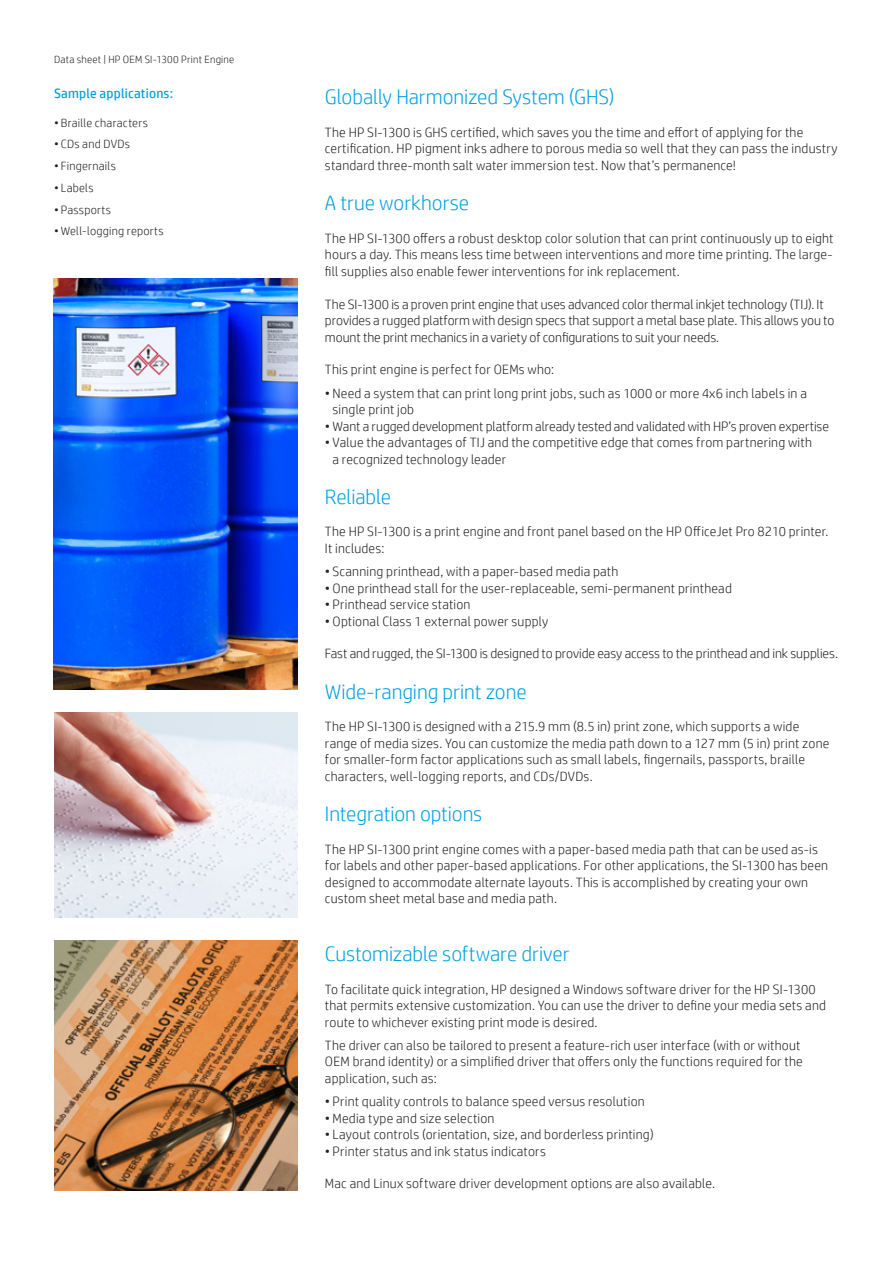
<style>
.page{position:relative;width:893px;height:1263px;background:#fff}
.page>*{position:absolute;margin:0;border:0;box-sizing:border-box;transform-origin:0 0}
.t1{font:300 21px "HP Simplified";letter-spacing:-.005em;color:#00a1de}
.t2{font:300 13.5px/16.5px "HP Simplified";letter-spacing:.015em;color:#231f20}
.t3{font:300 13.5px/16.5px "HP Simplified";letter-spacing:-.005em;color:#231f20}
.t4{font:13.5px "HP Simplified";letter-spacing:.015em;color:#00a1de}
.t5{font:300 12px "HP Simplified";letter-spacing:.02em;color:#231f20}
.t6{font:300 10.5px "HP Simplified";letter-spacing:.025em;color:#231f20}
</style>
<div class="page">
<img style="left:54px;top:712px;width:244px;height:206px">
<img style="left:54px;top:940px;width:244px;height:250px">
<img style="left:54px;top:278px;width:244px;height:412px">
<p class="t6" style="left:54px;top:52px;width:182px">Data sheet | HP OEM SI-1300 Print Engine</p>
<p class="t4" style="left:54px;top:85px;width:121px">Sample applications:</p>
<p class="t5" style="left:54px;top:115px;width:95px">• Braille characters</p>
<p class="t5" style="left:54px;top:136px;width:78px">• CDs and DVDs</p>
<p class="t5" style="left:54px;top:158px;width:63px">• Fingernails</p>
<p class="t5" style="left:54px;top:180px;width:41px">• Labels</p>
<p class="t5" style="left:54px;top:202px;width:59px">• Passports</p>
<p class="t5" style="left:54px;top:223px;width:111px">• Well-logging reports</p>
<h1 class="t1" style="left:325px;top:83px;width:291px">Globally Harmonized System (GHS)</h1>
<p class="t2" style="left:325px;top:124px;width:514px">The HP SI-1300 is GHS certified, which saves you the time and effort of applying for the certification. HP pigment inks adhere to porous media so well that they can pass the industry standard three-month salt water immersion test. Now that’s permanence!</p>
<h1 class="t1" style="left:325px;top:189px;width:146px">A true workhorse</h1>
<p class="t2" style="left:325px;top:230px;width:510px;text-align:justify">The HP SI-1300 offers a robust desktop color solution that can print continuously up to eight hours a day. This means less time between interventions and more time printing. The large&shy;fill supplies also enable fewer interventions for ink replacement.</p>
<p class="t3" style="left:325px;top:295px;width:511px">The SI-1300 is a proven print engine that uses advanced color thermal inkjet technology (TIJ). It provides a rugged platform with design specs that support a metal base plate. This allows you to mount the print mechanics in a variety of configurations to suit your needs.</p>
<p class="t2" style="left:325px;top:361px;width:231px">This print engine is perfect for OEMs who:</p>
<p class="t2" style="left:333px;top:384px;width:476px;text-indent:-8px">• Need a system that can print long print jobs, such as 1000 or more 4x6 inch labels in a single print job</p>
<p class="t3" style="left:325px;top:417px;width:505px">• Want a rugged development platform already tested and validated with HP’s proven expertise</p>
<p class="t2" style="left:333px;top:434px;width:481px;text-indent:-8px">• Value the advantages of TIJ and the competitive edge that comes from partnering with a recognized technology leader</p>
<h1 class="t1" style="left:325px;top:483px;width:68px">Reliable</h1>
<p class="t2" style="left:325px;top:523px;width:505px">The HP SI-1300 is a print engine and front panel based on the HP OfficeJet Pro 8210 printer.<br>It includes:</p>
<p class="t2" style="left:325px;top:563px;width:295px">• Scanning printhead, with a paper-based media path</p>
<p class="t2" style="left:325px;top:579px;width:408px">• One printhead stall for the user-replaceable, semi-permanent printhead</p>
<p class="t2" style="left:325px;top:596px;width:147px">• Printhead service station</p>
<p class="t2" style="left:325px;top:612px;width:225px">• Optional Class 1 external power supply</p>
<p class="t3" style="left:325px;top:645px;width:515px">Fast and rugged, the SI-1300 is designed to provide easy access to the printhead and ink supplies.</p>
<h1 class="t1" style="left:325px;top:678px;width:203px">Wide-ranging print zone</h1>
<p class="t2" style="left:325px;top:718px;width:506px">The HP SI-1300 is designed with a 215.9 mm (8.5 in) print zone, which supports a wide range of media sizes. You can customize the media path down to a 127 mm (5 in) print zone for smaller-form factor applications such as small labels, fingernails, passports, braille characters, well-logging reports, and CDs/DVDs.</p>
<h1 class="t1" style="left:325px;top:800px;width:159px">Integration options</h1>
<p class="t2" style="left:325px;top:840px;width:505px">The HP SI-1300 print engine comes with a paper-based media path that can be used as-is for labels and other paper-based applications. For other applications, the SI-1300 has been designed to accommodate alternate layouts. This is accomplished by creating your own custom sheet metal base and media path.</p>
<h1 class="t1" style="left:325px;top:940px;width:246px">Customizable software driver</h1>
<p class="t2" style="left:325px;top:980px;width:503px">To facilitate quick integration, HP designed a Windows software driver for the HP SI-1300 that permits extensive customization. You can use the driver to define your media sets and route to whichever existing print mode is desired.</p>
<p class="t2" style="left:325px;top:1037px;width:479px">The driver can also be tailored to present a feature-rich user interface (with or without<br>OEM brand identity) or a simplified driver that offers only the functions required for the application, such as:</p>
<p class="t2" style="left:325px;top:1093px;width:321px">• Print quality controls to balance speed versus resolution</p>
<p class="t2" style="left:325px;top:1109px;width:171px">•Media type and size selection</p>
<p class="t2" style="left:325px;top:1126px;width:330px">• Layout controls (orientation, size, and borderless printing)</p>
<p class="t2" style="left:325px;top:1142px;width:222px">• Printer status and ink status indicators</p>
<p class="t2" style="left:325px;top:1175px;width:392px">Mac and Linux software driver development options are also available.</p>
</div>
